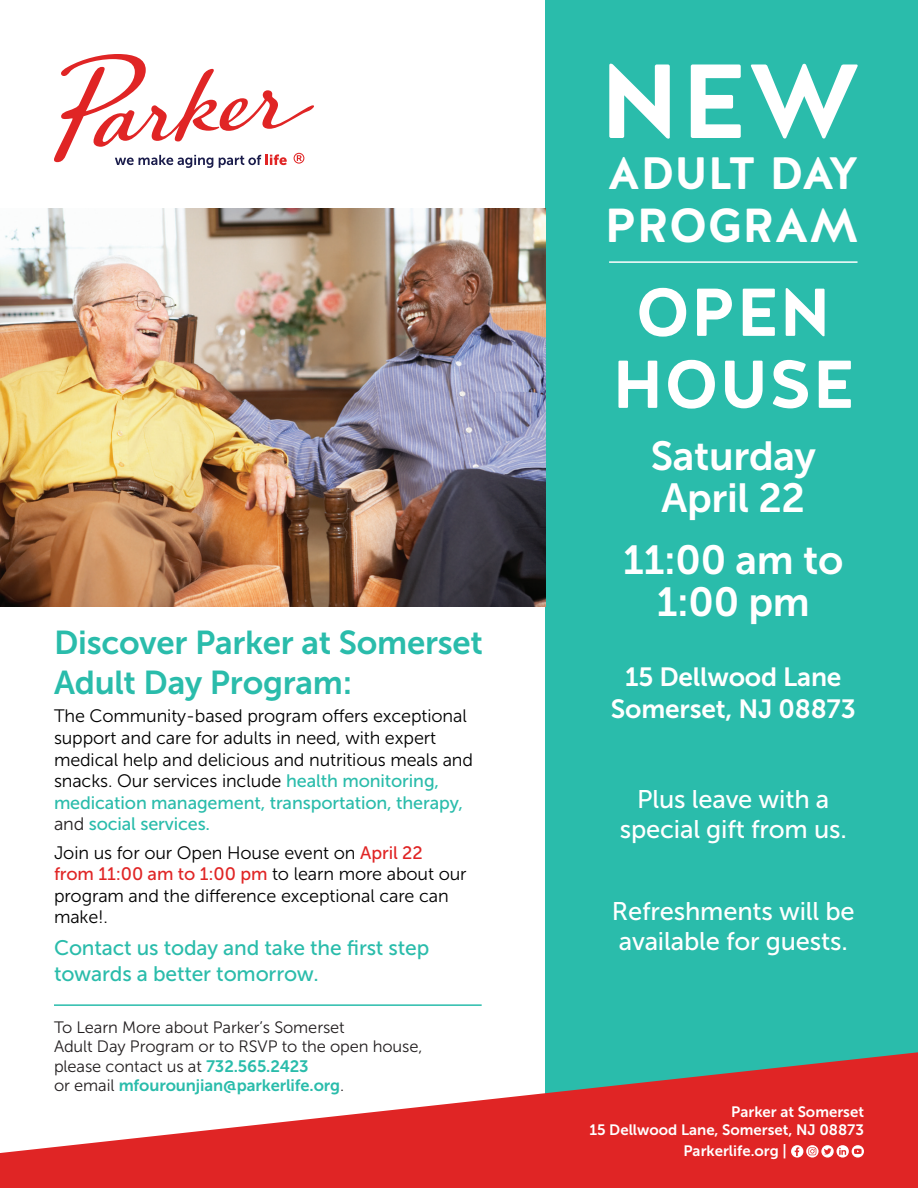
<style>
.page{position:relative;width:918px;height:1188px;background:#fff}
.page>*{position:absolute;margin:0;border:0;box-sizing:border-box;transform-origin:0 0}
.t1{font:700 105px "Halis R";color:#fff}
.t2{font:700 67.5px/72px "Halis R";color:#fff;text-align:center}
.t3{font:700 47.7px "Halis R";color:#fff}
.t4{font:700 45.3px "Halis R";letter-spacing:-.02em;color:#fff}
.t5{font:40.5px/42px "Museo Sans 700";letter-spacing:-.005em;color:#fff}
.t6{font:33px/39.6px "Museo Sans 700";letter-spacing:-.005em;color:#2abcab}
.t7{font:26.25px/31.5px "Museo Sans 700";letter-spacing:-.005em;color:#fff;text-align:center}
.t8{font:25.5px/30.6px "Museo Sans 500";letter-spacing:-.005em;color:#fff;text-align:center}
.t9{font:21px/25.2px "Museo Sans 500";letter-spacing:-.005em;color:#2abcab}
.t10{font:18px/21.6px "Museo Sans 300";letter-spacing:-.005em;color:#000001}
.t11{font:16.5px/19.5px "Museo Sans 300";letter-spacing:-.005em;color:#231f20}
.t12{font:15px/18px "Museo Sans 700";color:#fff;text-align:right}
.s1{font-family:"Museo Sans 500";color:#2abcab}
.s2{color:#231f20}
.s3{font-family:"Museo Sans 500";color:#e02525}
.s4{font-family:"Museo Sans 700";color:#2abcab}
</style>
<div class="page">
<div style="left:545px;top:0;width:373px;height:1102px;background:#2abcab"></div>
<img style="left:0;top:209px;width:545px;height:398px">
<svg style="left:0;top:1052px;width:918px;height:136px;fill:#e02525"></svg>
<svg style="left:791px;top:1145px;width:73px;height:13px"></svg>
<svg style="left:54px;top:54px;width:260px;height:114px"></svg>
<hr style="left:609px;top:261px;width:249px;height:2px;background:#fff">
<hr style="left:54px;top:1004px;width:428px;height:2px;background:#2abcab">
<p class="t6" style="left:54px;top:623px;width:431px">Discover Parker at Somerset<br>Adult Day Program:</p>
<p class="t10" style="left:54px;top:705px;width:421px">The Community-based program offers exceptional support and care for adults in need, with expert medical help and delicious and nutritious meals and snacks. Our services include <span class="s1">health monitoring, medication management, transportation, therapy, </span><span class="s2">and</span> <span class="s1">social services.</span></p>
<p class="t10" style="left:54px;top:842px;width:414px">Join us for our Open House event on <span class="s3">April 22 from 11:00 am to 1:00 pm</span> to learn more about our program and the difference exceptional care can make!.</p>
<p class="t9" style="left:54px;top:936px;width:377px">Contact us today and take the first step towards a better tomorrow.</p>
<p class="t11" style="left:54px;top:1018px;width:370px">To Learn More about Parker’s Somerset<br>Adult Day Program or to RSVP to the open house, please contact us at <span class="s4">732.565.2423<br></span>or email <span class="s4">mfourounjian@parkerlife.org</span>.</p>
<p class="t1" style="left:599px;top:34px;width:264px">NEW</p>
<p class="t4" style="left:608px;top:143px;width:253px">ADULT DAY</p>
<p class="t3" style="left:604px;top:194px;width:256px">PROGRAM</p>
<p class="t2" style="left:612px;top:278px;width:245px">OPEN<br>HOUSE</p>
<p class="t5" style="left:651px;top:435px;width:167px">Saturday<br>April 22</p>
<p class="t5" style="left:623px;top:539px;width:222px;text-align:center">11:00 am to<br>1:00 pm</p>
<p class="t7" style="left:611px;top:661px;width:246px">15 Dellwood Lane<br>Somerset, NJ 08873</p>
<p class="t8" style="left:620px;top:784px;width:229px">Plus leave with a special gift from us.</p>
<p class="t8" style="left:612px;top:896px;width:244px;text-align:left">Refreshments will be available for guests.</p>
<p class="t12" style="left:589px;top:1103px;width:276px">Parker at Somerset<br>15 Dellwood Lane, Somerset, NJ 08873</p>
<p class="t12" style="left:683px;top:1142px;width:105px">Parkerlife.org |</p>
</div>
